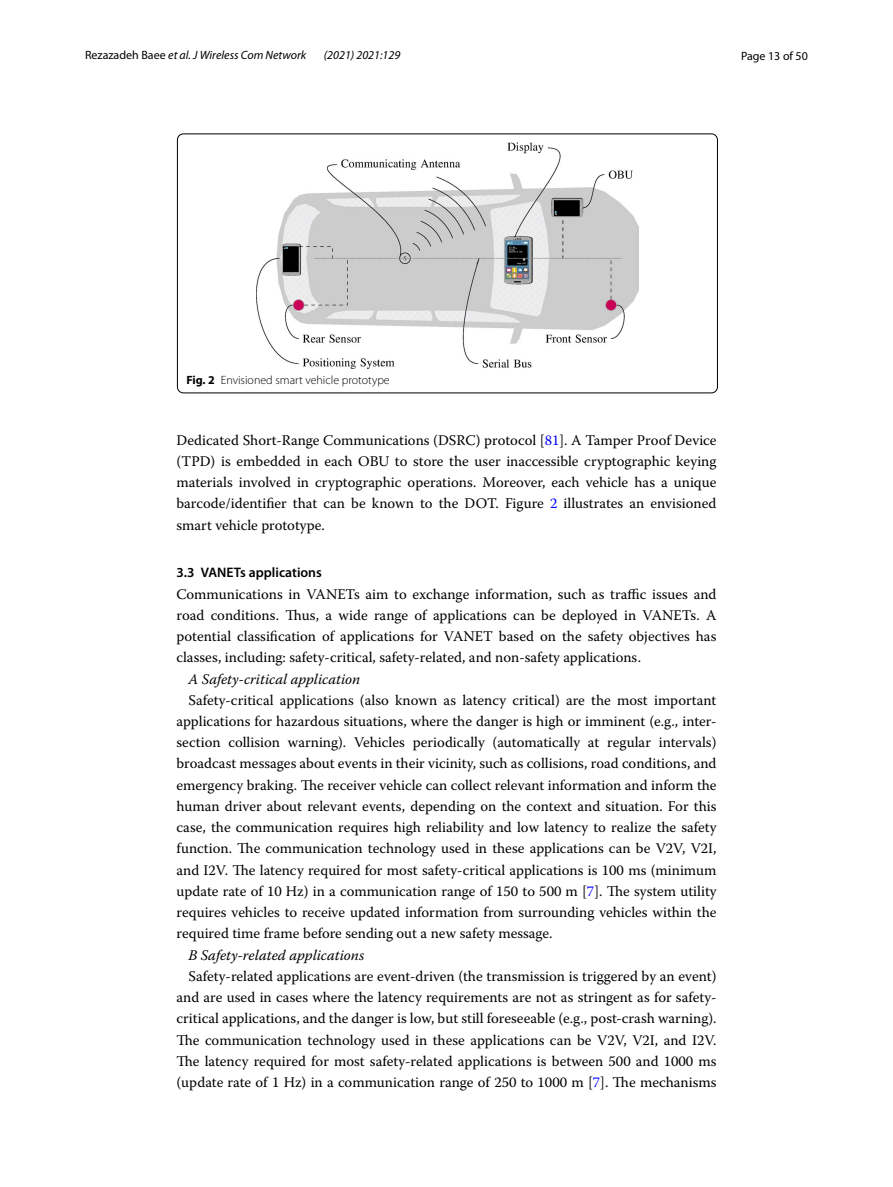
<style>
.page{position:relative;width:893px;height:1187px;background:#fff}
.page>*{position:absolute;margin:0;border:0;box-sizing:border-box;transform-origin:0 0}
.t1{font:14.7px/21.3px "Warnock Pro";color:#000;text-align:justify}
.t2{font:italic 14.7px "Warnock Pro";color:#000}
.t3{font:600 13.8px "Myriad Pro";color:#000}
.t4{font:italic 12px "Myriad Pro";color:#000}
.t5{font:300 12px "Myriad Pro";color:#000}
.t6{font:12px "Myriad Pro";color:#000}
.s1{font-style:normal}
.s2{font-weight:700}
.s3{color:#00f}
</style>
<div class="page">
<img style="left:256px;top:143px;width:383px;height:225px">
<div style="left:177px;top:134px;width:541px;height:259px;border:1px solid #000;border-radius:6px"></div>
<p class="t4" style="left:85px;top:48px;width:223px"><span class="s1">Rezazadeh Baee</span> et al. J Wireless Com Network</p>
<p class="t4" style="left:324px;top:48px;width:78px">(2021) 2021:129</p>
<p class="t6" style="left:741px;top:48px;width:68px">Page 13 of 50</p>
<p class="t5" style="left:186px;top:373px;width:205px"><span class="s2">Fig. 2</span> Envisioned smart vehicle prototype</p>
<p class="t1" style="left:176px;top:429px;width:542px">Dedicated Short-Range Communications (DSRC) protocol [<span class="s3">81</span>]. A Tamper Proof Device (TPD) is embedded in each OBU to store the user inaccessible cryptographic keying materials involved in cryptographic operations. Moreover, each vehicle has a unique barcode/identifier that can be known to the DOT. Figure <span class="s3">2</span> illustrates an envisioned smart vehicle prototype.</p>
<p class="t3" style="left:176px;top:564px;width:147px">3.3 VANETs applications</p>
<p class="t1" style="left:176px;top:582px;width:542px">Communications in VANETs aim to exchange information, such as traffic issues and road conditions. Thus, a wide range of applications can be deployed in VANETs. A potential classification of applications for VANET based on the safety objectives has classes, including: safety-critical, safety-related, and non-safety applications.</p>
<p class="t2" style="left:188px;top:669px;width:173px">A Safety-critical application</p>
<p class="t1" style="left:176px;top:689px;width:542px;text-indent:12px">Safety-critical applications (also known as latency critical) are the most important applications for hazardous situations, where the danger is high or imminent (e.g., inter&shy;section collision warning). Vehicles periodically (automatically at regular intervals) broadcast messages about events in their vicinity, such as collisions, road conditions, and emergency braking. The receiver vehicle can collect relevant information and inform the human driver about relevant events, depending on the context and situation. For this case, the communication requires high reliability and low latency to realize the safety function. The communication technology used in these applications can be V2V, V2I, and I2V. The latency required for most safety-critical applications is 100 ms (minimum update rate of 10 Hz) in a communication range of 150 to 500 m [<span class="s3">7</span>]. The system utility requires vehicles to receive updated information from surrounding vehicles within the required time frame before sending out a new safety message.</p>
<p class="t2" style="left:188px;top:945px;width:177px">B Safety-related applications</p>
<p class="t1" style="left:176px;top:965px;width:542px;text-indent:12px">Safety-related applications are event-driven (the transmission is triggered by an event) and are used in cases where the latency requirements are not as stringent as for safety&shy;critical applications, and the danger is low, but still foreseeable (e.g., post-crash warning).<br>The communication technology used in these applications can be V2V, V2I, and I2V.<br>The latency required for most safety-related applications is between 500 and 1000 ms (update rate of 1 Hz) in a communication range of 250 to 1000 m [<span class="s3">7</span>]. The mechanisms</p>
</div>
